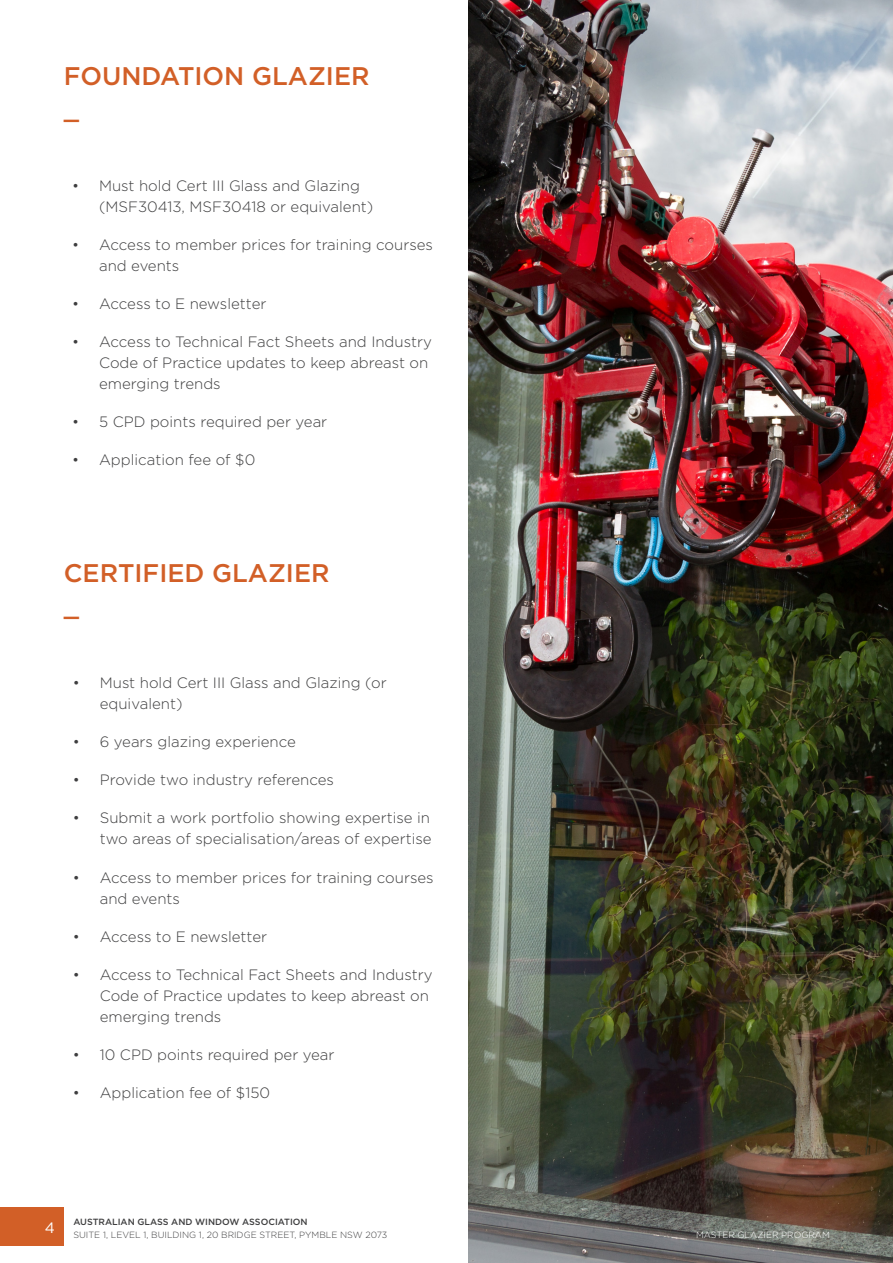
<style>
.page{position:relative;width:893px;height:1263px;background:#fff}
.page>*{position:absolute;margin:0;border:0;box-sizing:border-box;transform-origin:0 0}
.HEADER__Sub_Chapter{font:500 25.5px "Gotham";color:#d25f27}
.t1{font:300 15px/21px "Gotham";color:#3e3e3f}
.t2{font:15px "Gotham";color:#fff}
.COVER__Footer{font:300 9px/13.5px "Gotham";color:#3e3e3f}
.FOOTER__Small_CENTRE{font:300 9px "Gotham";color:#fff}
.s1{font-weight:500}
</style>
<div class="page">
<div style="left:0;top:1208px;width:64px;height:38px;background:#d25f27"></div>
<img style="left:469px;top:0;width:424px;height:1263px">
<p class="HEADER__Sub_Chapter" style="left:64px;top:59px;width:307px">FOUNDATION GLAZIER</p>
<p class="HEADER__Sub_Chapter" style="left:64px;top:92px;width:17px">_</p>
<p class="t1" style="left:99px;top:175px;width:276px;text-indent:-27px">• Must hold Cert III Glass and Glazing (MSF30413, MSF30418 or equivalent)</p>
<p class="t1" style="left:99px;top:234px;width:335px;text-indent:-27px">• Access to member prices for training courses and events</p>
<p class="t1" style="left:72px;top:293px;width:196px">• Access to E newsletter</p>
<p class="t1" style="left:99px;top:331px;width:334px;text-indent:-27px">• Access to Technical Fact Sheets and Industry<br>Code of Practice updates to keep abreast on emerging trends</p>
<p class="t1" style="left:72px;top:411px;width:257px">• 5 CPD points required per year</p>
<p class="t1" style="left:72px;top:449px;width:185px">• Application fee of $0</p>
<p class="HEADER__Sub_Chapter" style="left:64px;top:556px;width:267px">CERTIFIED GLAZIER</p>
<p class="HEADER__Sub_Chapter" style="left:64px;top:589px;width:17px">_</p>
<p class="t1" style="left:100px;top:672px;width:288px;text-indent:-27px">• Must hold Cert III Glass and Glazing (or equivalent)</p>
<p class="t1" style="left:73px;top:731px;width:225px">• 6 years glazing experience</p>
<p class="t1" style="left:73px;top:769px;width:263px">• Provide two industry references</p>
<p class="t1" style="left:73px;top:807px;width:360px;text-align:right">• Submit a work portfolio showing expertise in two areas of specialisation/areas of expertise</p>
<p class="t1" style="left:100px;top:866px;width:335px;text-indent:-27px">• Access to member prices for training courses and events</p>
<p class="t1" style="left:73px;top:925px;width:196px">• Access to E newsletter</p>
<p class="t1" style="left:100px;top:963px;width:334px;text-indent:-27px">• Access to Technical Fact Sheets and Industry<br>Code of Practice updates to keep abreast on emerging trends</p>
<p class="t1" style="left:73px;top:1043px;width:263px">• 10 CPD points required per year</p>
<p class="t1" style="left:73px;top:1081px;width:199px">• Application fee of $150</p>
<p class="t2" style="left:45px;top:1218px;width:12px">4</p>
<p class="COVER__Footer" style="left:73px;top:1214px;width:316px"><span class="s1">AUSTRALIAN GLASS AND WINDOW ASSOCIATION<br></span>SUITE 1, LEVEL 1, BUILDING 1, 20 BRIDGE STREET, PYMBLE NSW 2073</p>
<p class="FOOTER__Small_CENTRE" style="left:696px;top:1229px;width:135px">MASTER GLAZIER PROGRAM</p>
</div>
